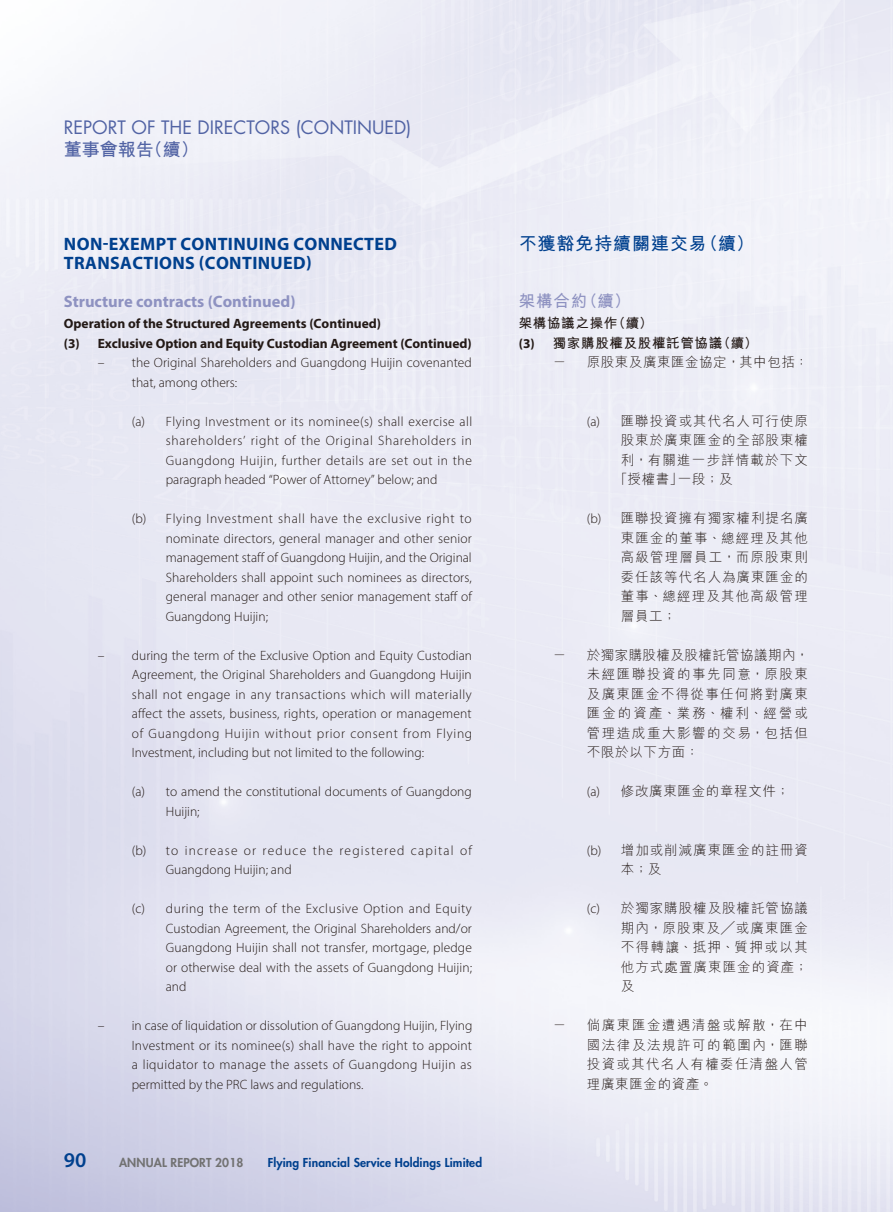
<style>
.page{position:relative;width:893px;height:1212px;background:#fff}
.page>*{position:absolute;margin:0;border:0;box-sizing:border-box;transform-origin:0 0}
.t1{font:600 21px "Myriad Pro";color:#00408e}
.t2{font:700 18px/19.5px "Myriad Pro";letter-spacing:.02em;color:#00408e}
.t3{font:18px "Futura Std";color:#5163a4}
.t4{font:700 18px "M Hei HK";letter-spacing:.05em;color:#00408e}
.t5{font:700 18px "M Hei HK";color:#5163a4}
.t6{font:700 16.5px "Myriad Pro";color:#8e92c1}
.t7{font:700 16.5px "M Hei HK";color:#8e92c1}
.t8{font:300 13.5px/19.5px "Myriad Pro";letter-spacing:.005em;color:#231916;text-align:justify}
.t9{font:300 13.5px/19.5px "M Hei HK";letter-spacing:.085em;color:#231916;text-align:justify}
.t10{font:700 13.5px/19.5px "Myriad Pro";letter-spacing:-.005em;color:#231916}
.t11{font:300 13.5px/19.5px "Myriad Pro";letter-spacing:.09em;color:#231916}
.t12{font:700 13.5px "M Hei HK";letter-spacing:.05em;color:#231916}
.t13{font:300 13.5px "M Hei HK";letter-spacing:.04em;color:#231916}
.t14{font:300 13.5px "M Hei HK";letter-spacing:.05em;color:#231916}
.t15{font:800 12px "Futura Std";letter-spacing:.01em;color:#00408e}
.t16{font:800 12px "Futura Std";letter-spacing:.01em;color:#727272}
.s1{font-family:"Myriad Pro"}
</style>
<div class="page">
<h2 class="t3" style="left:64px;top:116px;width:349px">REPORT OF THE DIRECTORS (CONTINUED)</h2>
<h2 class="t5" style="left:64px;top:136px;width:136px">董事會報告（續）</h2>
<h2 class="t2" style="left:64px;top:234px;width:335px">NON-EXEMPT CONTINUING CONNECTED<br>TRANSACTIONS (CONTINUED)</h2>
<p class="t6" style="left:64px;top:291px;width:233px">Structure contracts (Continued)</p>
<p class="t10" style="left:64px;top:313px;width:409px">Operation of the Structured Agreements (Continued)<br>(3) Exclusive Option and Equity Custodian Agreement (Continued)</p>
<p class="t8" style="left:132px;top:353px;width:342px;text-indent:-34px">– the Original Shareholders and Guangdong Huijin covenanted that, among others:</p>
<p class="t8" style="left:166px;top:411px;width:308px;text-indent:-34px">(a) Flying Investment or its nominee(s) shall exercise all shareholders’ right of the Original Shareholders in Guangdong Huijin, further details are set out in the paragraph headed “Power of Attorney” below; and</p>
<p class="t8" style="left:166px;top:509px;width:308px;text-indent:-34px">(b) Flying Investment shall have the exclusive right to nominate directors, general manager and other senior management staff of Guangdong Huijin, and the Original Shareholders shall appoint such nominees as directors, general manager and other senior management staff of Guangdong Huijin;</p>
<p class="t8" style="left:132px;top:645px;width:342px;text-indent:-34px">– during the term of the Exclusive Option and Equity Custodian Agreement, the Original Shareholders and Guangdong Huijin shall not engage in any transactions which will materially affect the assets, business, rights, operation or management of Guangdong Huijin without prior consent from Flying Investment, including but not limited to the following:</p>
<p class="t8" style="left:166px;top:782px;width:307px;text-indent:-34px">(a) to amend the constitutional documents of Guangdong<br>Huijin;</p>
<p class="t11" style="left:166px;top:840px;width:308px;text-indent:-34px">(b) to increase or reduce the registered capital of<br>Guangdong Huijin; and</p>
<p class="t8" style="left:166px;top:899px;width:308px;text-indent:-34px">(c) during the term of the Exclusive Option and Equity Custodian Agreement, the Original Shareholders and/or Guangdong Huijin shall not transfer, mortgage, pledge or otherwise deal with the assets of Guangdong Huijin; and</p>
<p class="t8" style="left:132px;top:1016px;width:342px;text-indent:-34px">– in case of liquidation or dissolution of Guangdong Huijin, Flying Investment or its nominee(s) shall have the right to appoint a liquidator to manage the assets of Guangdong Huijin as permitted by the PRC laws and regulations.</p>
<h1 class="t1" style="left:64px;top:1146px;width:24px">90</h1>
<p class="t16" style="left:119px;top:1154px;width:126px">ANNUAL REPORT 2018</p>
<p class="t15" style="left:268px;top:1154px;width:216px">Flying Financial Service Holdings Limited</p>
<h2 class="t4" style="left:519px;top:230px;width:237px">不獲豁免持續關連交易（續）</h2>
<p class="t7" style="left:519px;top:289px;width:113px">架構合約（續）</p>
<p class="t12" style="left:519px;top:313px;width:135px">架構協議之操作（續）</p>
<p class="t12" style="left:519px;top:333px;width:240px"><span class="s1">(3)</span> 獨家購股權及股權託管協議（續）</p>
<p class="t9" style="left:553px;top:352px;width:15px">－</p>
<p class="t13" style="left:587px;top:355px;width:223px">原股東及廣東匯金協定，其中包括：</p>
<p class="t9" style="left:587px;top:411px;width:223px"><span class="s1">(a)</span> 匯聯投資或其代名人可行使原</p>
<p class="t9" style="left:621px;top:430px;width:189px">股東於廣東匯金的全部股東權</p>
<p class="t9" style="left:621px;top:450px;width:189px">利，有關進一步詳情載於下文</p>
<p class="t9" style="left:614px;top:469px;width:120px">「授權書」一段；及</p>
<p class="t9" style="left:621px;top:508px;width:189px;text-indent:-34px"><span class="s1">(b)</span> 匯聯投資擁有獨家權利提名廣東匯金的董事、總經理及其他高級管理層員工，而原股東則委任該等代名人為廣東匯金的董事、總經理及其他高級管理層員工；</p>
<p class="t9" style="left:553px;top:645px;width:15px">－</p>
<p class="t9" style="left:587px;top:645px;width:224px">於獨家購股權及股權託管協議期內，未經匯聯投資的事先同意，原股東及廣東匯金不得從事任何將對廣東匯金的資產、業務、權利、經營或管理造成重大影響的交易，包括但不限於以下方面：</p>
<p class="t14" style="left:587px;top:784px;width:204px"><span class="s1">(a)</span> 修改廣東匯金的章程文件；</p>
<p class="t9" style="left:621px;top:840px;width:189px;text-indent:-34px"><span class="s1">(b)</span> 增加或削減廣東匯金的註冊資本；及</p>
<p class="t9" style="left:621px;top:898px;width:189px;text-indent:-34px"><span class="s1">(c)</span> 於獨家購股權及股權託管協議期內，原股東及╱或廣東匯金不得轉讓、抵押、質押或以其他方式處置廣東匯金的資產；及</p>
<p class="t9" style="left:553px;top:1015px;width:15px">－</p>
<p class="t9" style="left:587px;top:1015px;width:223px">倘廣東匯金遭遇清盤或解散，在中國法律及法規許可的範圍內，匯聯投資或其代名人有權委任清盤人管理廣東匯金的資產。</p>
</div>
